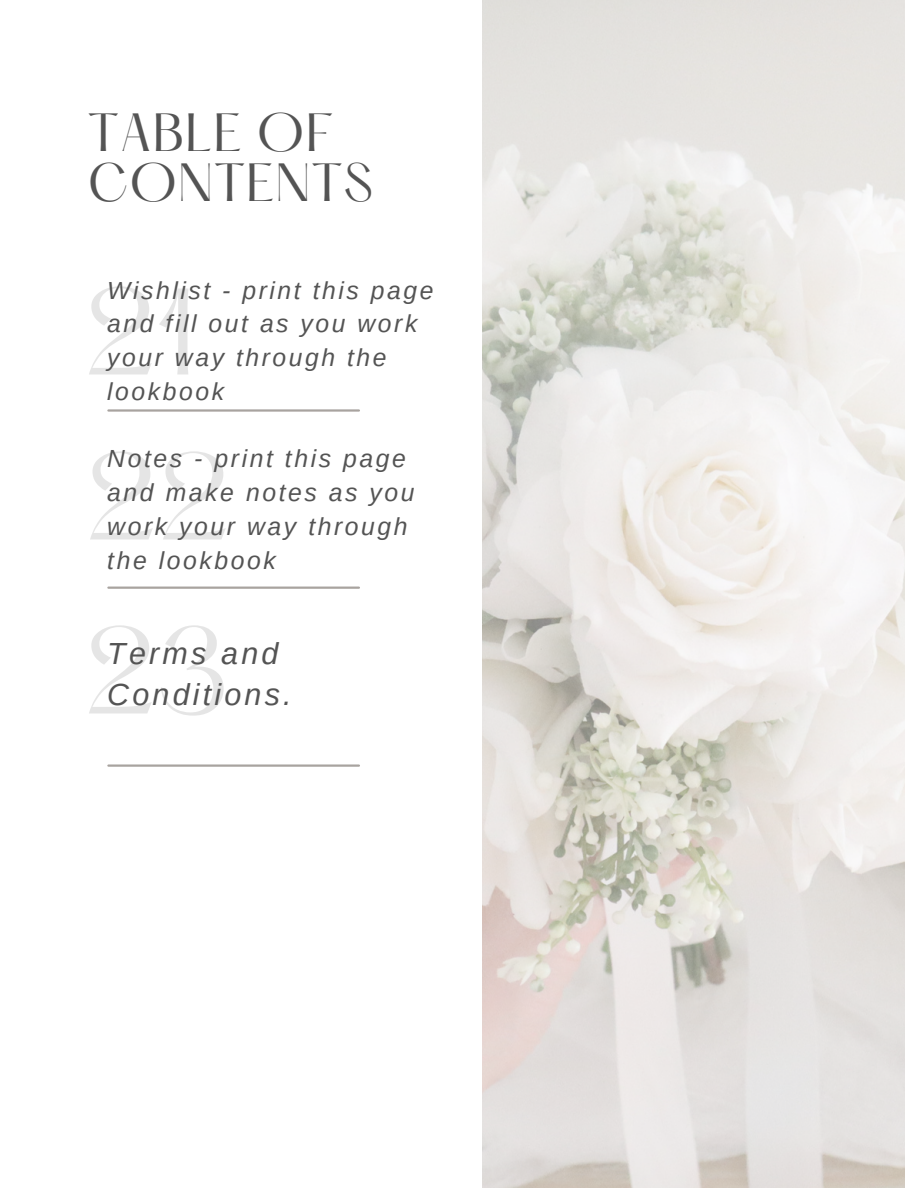
<style>
.page{position:relative;width:918px;height:1188px;background:#fff}
.page>*{position:absolute;margin:0;border:0;box-sizing:border-box;transform-origin:0 0}
.t1{font:107.55px/165px "Hatton";color:#545454}
.t2{font:47.1px/50.8px "Hatton";letter-spacing:.02em;color:#545454}
.t3{font:italic 30.45px/41.8px "Arimo";letter-spacing:.105em;color:#545454}
.t4{font:italic 24.75px/33.8px "Arimo";letter-spacing:.105em;color:#545454}
</style>
<div class="page">
<img style="left:482px;top:0;width:422px;height:1188px">
<hr style="left:108px;top:409px;width:251px;height:3px;background:#a8a39f">
<hr style="left:108px;top:587px;width:251px;height:2px;background:#a8a39f">
<hr style="left:108px;top:764px;width:251px;height:3px;background:#a8a39f">
<h1 class="t2" style="left:88px;top:112px;width:287px">TABLE OF<br>CONTENTS</h1>
<p class="t4" style="left:107px;top:273px;width:328px">Wishlist - print this page and fill out as you work your way through the lookbook</p>
<h1 class="t1" style="left:83px;top:262px;width:149px">21<br>22</h1>
<p class="t4" style="left:107px;top:442px;width:309px">Notes - print this page and make notes as you work your way through the lookbook</p>
<h1 class="t1" style="left:83px;top:601px;width:146px">23</h1>
<p class="t3" style="left:107px;top:632px;width:186px">Terms and<br>Conditions.</p>
</div>
